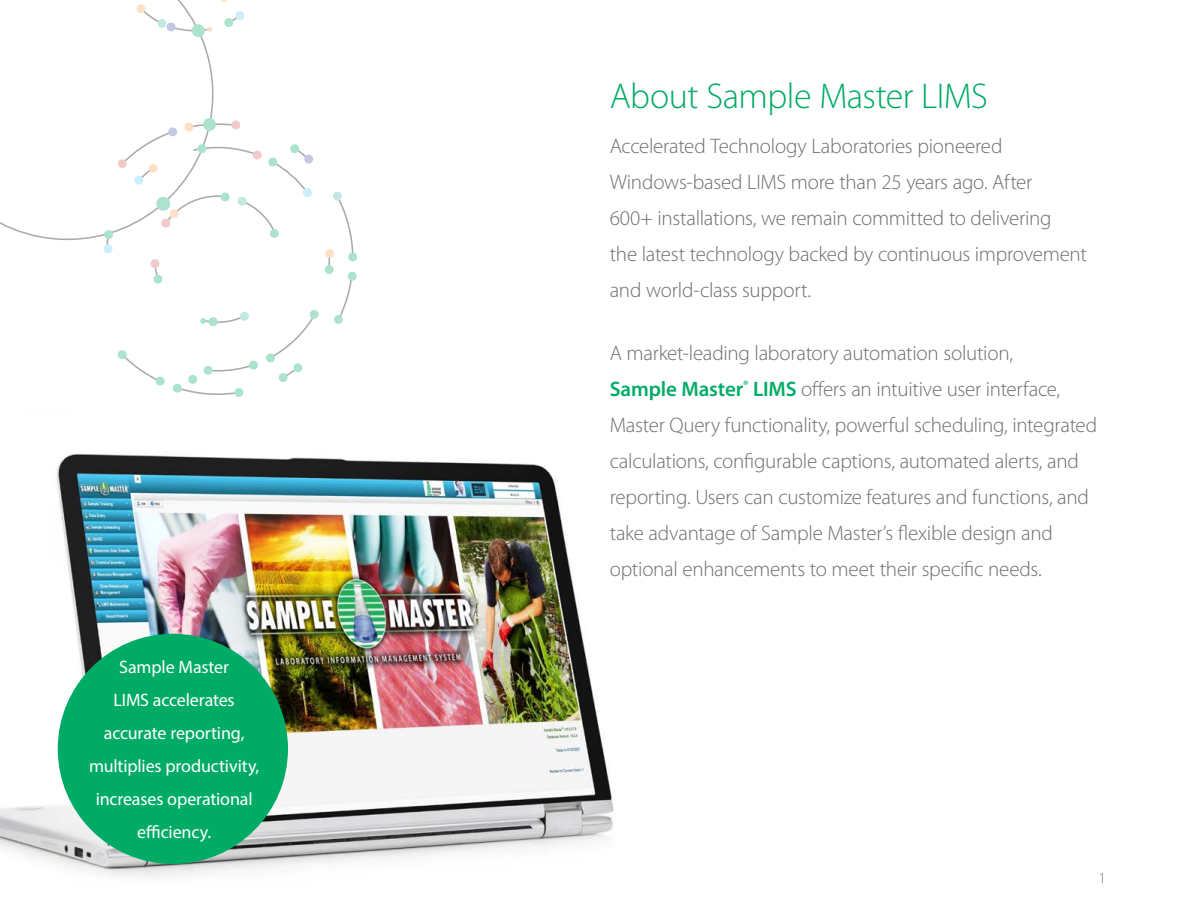
<style>
.page{position:relative;width:1188px;height:918px;background:#fff}
.page>*{position:absolute;margin:0;border:0;box-sizing:border-box;transform-origin:0 0}
.t1{font:300 36px "Myriad Pro";letter-spacing:-.015em;color:#00ab66}
.t2{font:300 21px/36px "Myriad Pro";letter-spacing:-.015em;color:#6d6e71}
.t3{font:18px/33px "Myriad Pro";letter-spacing:-.01em;color:#fff;text-align:center}
.t4{font:300 15px "Myriad Pro";color:#6d6e71}
.s1{font-weight:600;color:#00ab66}
</style>
<div class="page">
<img style="left:0;top:454px;width:614px;height:424px">
<div style="left:58px;top:634px;width:230px;height:230px;background:#00ab66;border-radius:50%"></div>
<svg style="left:127px;top:123px;width:227px;height:272px"></svg>
<svg style="left:0;top:38px;width:228px;height:216px"></svg>
<svg style="left:202px;top:117px;width:15px;height:15px"></svg>
<svg style="left:197px;top:144px;width:10px;height:10px"></svg>
<svg style="left:168px;top:127px;width:10px;height:10px"></svg>
<svg style="left:117px;top:159px;width:10px;height:10px"></svg>
<svg style="left:134px;top:163px;width:24px;height:22px"></svg>
<svg style="left:252px;top:150px;width:10px;height:10px"></svg>
<svg style="left:231px;top:120px;width:10px;height:10px"></svg>
<svg style="left:268px;top:157px;width:10px;height:10px"></svg>
<svg style="left:302px;top:188px;width:10px;height:10px"></svg>
<svg style="left:325px;top:249px;width:9px;height:10px"></svg>
<svg style="left:117px;top:350px;width:10px;height:10px"></svg>
<svg style="left:103px;top:230px;width:11px;height:24px"></svg>
<svg style="left:188px;top:365px;width:25px;height:19px"></svg>
<svg style="left:155px;top:376px;width:10px;height:10px"></svg>
<svg style="left:172px;top:383px;width:10px;height:10px"></svg>
<svg style="left:234px;top:388px;width:10px;height:9px"></svg>
<svg style="left:334px;top:315px;width:9px;height:9px"></svg>
<svg style="left:347px;top:271px;width:10px;height:10px"></svg>
<svg style="left:309px;top:309px;width:10px;height:10px"></svg>
<svg style="left:184px;top:122px;width:10px;height:10px"></svg>
<svg style="left:290px;top:144px;width:24px;height:20px"></svg>
<svg style="left:333px;top:191px;width:9px;height:10px"></svg>
<svg style="left:348px;top:252px;width:9px;height:10px"></svg>
<svg style="left:324px;top:265px;width:10px;height:9px"></svg>
<svg style="left:249px;top:360px;width:9px;height:10px"></svg>
<svg style="left:266px;top:353px;width:37px;height:29px"></svg>
<svg style="left:136px;top:0;width:109px;height:38px"></svg>
<svg style="left:150px;top:192px;width:129px;height:135px"></svg>
<p class="t3" style="left:89px;top:650px;width:172px">Sample Master<br>LIMS accelerates accurate reporting, multiplies productivity, increases operational efficiency.</p>
<h1 class="t1" style="left:610px;top:74px;width:380px">About Sample Master LIMS</h1>
<p class="t2" style="left:610px;top:128px;width:479px">Accelerated Technology Laboratories pioneered Windows-based LIMS more than 25 years ago. After<br>600+ installations, we remain committed to delivering<br>the latest technology backed by continuous improvement and world-class support.</p>
<p class="t2" style="left:610px;top:335px;width:489px">A market-leading laboratory automation solution,<br><span class="s1">Sample Master</span><sup>®</sup> <span class="s1">LIMS</span> offers an intuitive user interface, Master Query functionality, powerful scheduling, integrated calculations, configurable captions, automated alerts, and reporting. Users can customize features and functions, and take advantage of Sample Master’s flexible design and optional enhancements to meet their specific needs.</p>
<p class="t4" style="left:1099px;top:869px;width:9px">1</p>
</div>
